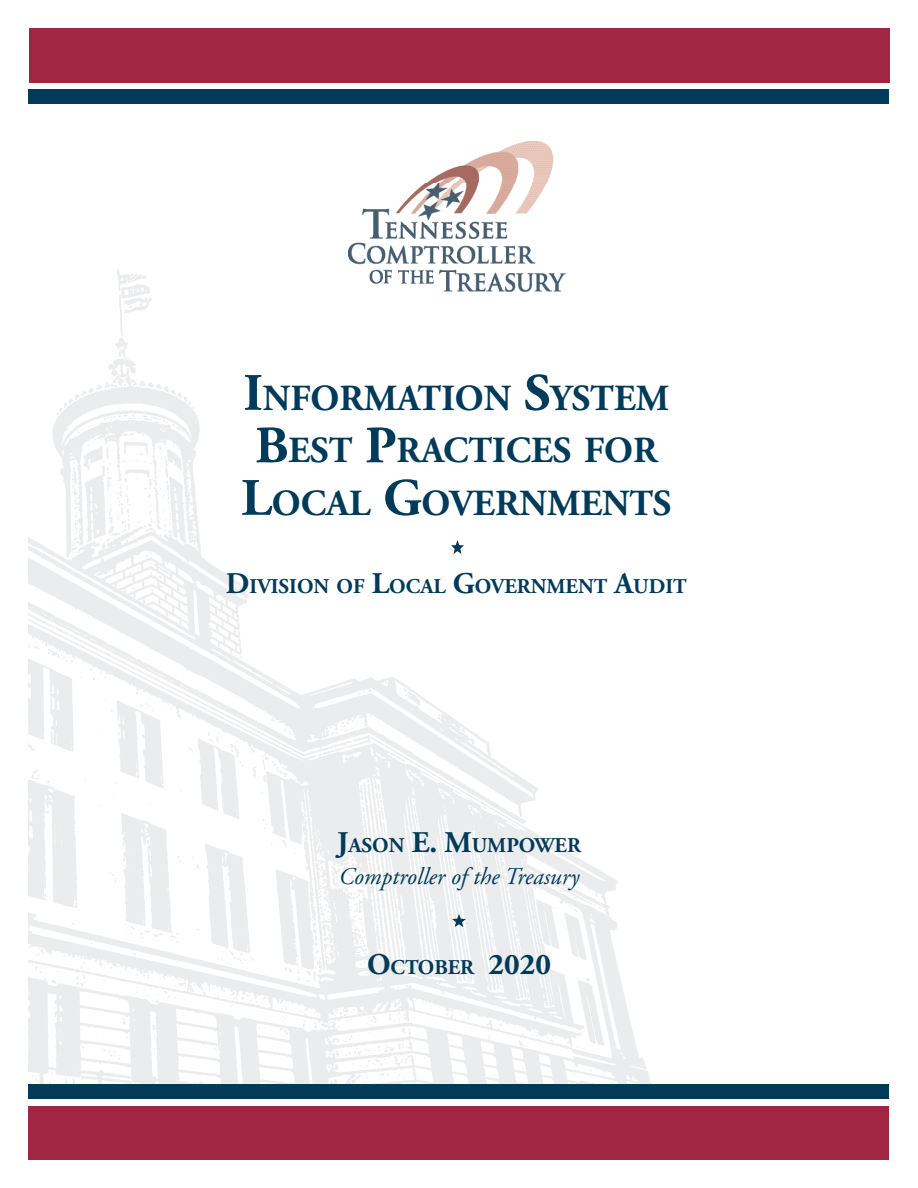
<style>
.page{position:relative;width:918px;height:1188px;background:#fff}
.page>*{position:absolute;margin:0;border:0;box-sizing:border-box;transform-origin:0 0}
.t1{font:700 36.75px/52.5px "Adobe Garamond Pro";color:#023b5a;text-align:center}
.t2{font:italic 24px "Adobe Garamond Pro";color:#023b5a}
.t3{font:700 21px "Adobe Garamond Pro";color:#023b5a}
.s1{font-size:52.5px}
.s2{font-size:30px}
</style>
<div class="page">
<img style="left:29px;top:270px;width:622px;height:814px">
<div style="left:29px;top:28px;width:860px;height:55px;background:#9f2743"></div>
<div style="left:29px;top:1106px;width:860px;height:54px;background:#9f2743"></div>
<div style="left:29px;top:90px;width:860px;height:14px;background:#023b5a"></div>
<div style="left:29px;top:1085px;width:860px;height:14px;background:#023b5a"></div>
<img style="left:348px;top:141px;width:217px;height:150px">
<svg style="left:451px;top:541px;width:13px;height:12px"></svg>
<svg style="left:453px;top:914px;width:13px;height:12px"></svg>
<h1 class="t1" style="left:241px;top:373px;width:430px"><span class="s1">I</span>NFORMATION <span class="s1">S</span>YSTEM<br><span class="s1">B</span>EST <span class="s1">P</span>RACTICES FOR<br><span class="s1">L</span>OCAL <span class="s1">G</span>OVERNMENTS</h1>
<p class="t3" style="left:226px;top:574px;width:463px"><span class="s2">D</span>IVISI ON OF <span class="s2">L</span>OCAL <span class="s2">G</span>OVERNMENT <span class="s2">A</span>UDIT</p>
<p class="t3" style="left:337px;top:833px;width:245px"><span class="s2">J</span>ASON <span class="s2">E. M</span>UMPOWER</p>
<p class="t2" style="left:339px;top:862px;width:242px">Comptroller of the Treasury</p>
<p class="t3" style="left:367px;top:955px;width:185px"><span class="s2">O</span>CTOBER <span class="s2">2020</span></p>
</div>
